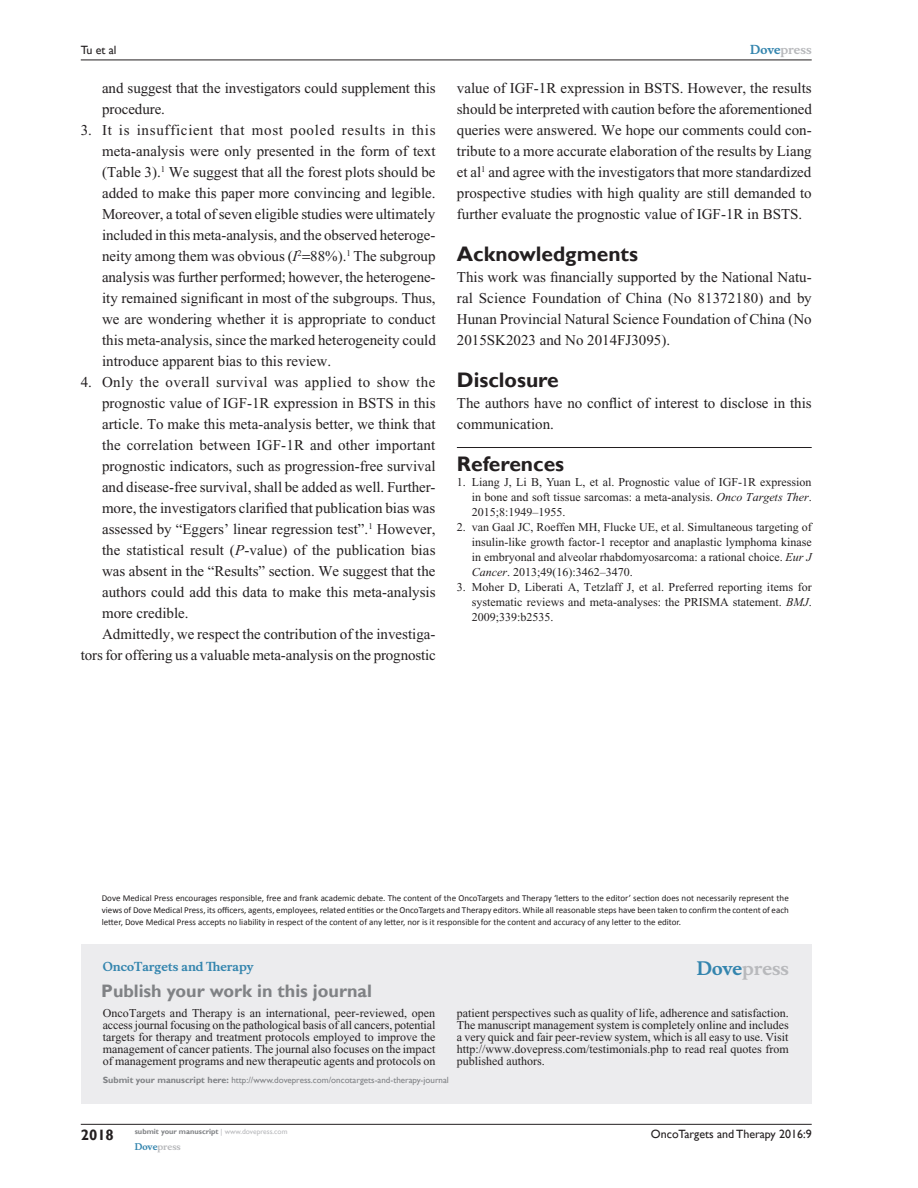
<style>
.page{position:relative;width:918px;height:1188px;background:#fff}
.page>*{position:absolute;margin:0;border:0;box-sizing:border-box;transform-origin:0 0}
.RefH{font:700 21px "Gill Sans";color:#231f20}
.PromBx-H1{font:700 18px "Gill Sans";color:#808285}
.PromBx-Brand{font:700 18px "Musee";color:#b8b9bc}
.NL1-m{font:15px/21px "Times New Roman";color:#231f20;text-align:justify}
.Tx{font:15px/21px "Times New Roman";color:#231f20;text-align:right}
.TxF{font:15px/21px "Times New Roman";color:#231f20;text-align:justify}
.RunFolio-V{font:700 15px "Gill Sans";color:#231f20}
.PromBx-Tx{font:12px/12px "Times New Roman";color:#231f20;text-align:justify}
.RefNL1{font:12px/15px "Times New Roman";color:#231f20;text-align:justify}
.RunF-V{font:12px "Gill Sans";color:#231f20}
.PromBx-JrnlName{font:700 12px "Musee";color:#3485ae}
.RunH-Brand-V{font:700 12px "Musee";color:#b8b9bc}
.RunH-V{font:12px "Gill Sans";color:#231f20}
.Disclaimer{font:9px/12px "Calibri";color:#231f20;text-align:justify}
.PromBx-SubmitMssWebA{font:9px "Gill Sans";color:#808285}
.RunF-Brand-V{font:700 9px "Musee";color:#b8b9bc}
.RunF-SubmityourMS-V{font:700 7.5px "Gill Sans";color:#808285}
.s1{font-style:italic}
.s2{color:#3485ae}
.s3{font-weight:700}
.s4{font-weight:400;color:#b8b9bc}
</style>
<div class="page">
<div style="left:81px;top:944px;width:731px;height:159px;background:#ececee"></div>
<hr style="left:81px;top:1124px;width:731px;height:1px;background:#231f20">
<hr style="left:81px;top:60px;width:731px;height:1px;background:#231f20">
<hr style="left:457px;top:447px;width:355px;height:1px;background:#231f20">
<p class="RunH-V" style="left:81px;top:43px;width:37px">Tu et al</p>
<p class="NL1-m" style="left:102px;top:77px;width:335px">and suggest that the investigators could supplement this procedure.</p>
<p class="NL1-m" style="left:102px;top:119px;width:335px;text-indent:-21px">3. It is insufficient that most pooled results in this meta-analysis were only presented in the form of text (Table 3).<sup>1</sup> We suggest that all the forest plots should be added to make this paper more convincing and legible.<br>Moreover, a total of seven eligible studies were ultimately included in this meta-analysis, and the observed heteroge&shy;neity among them was obvious (<span class="s1">I</span><sup>2</sup> 88%).<sup>1</sup> The subgroup analysis was further performed; however, the heterogene&shy;ity remained significant in most of the subgroups. Thus, we are wondering whether it is appropriate to conduct this meta-analysis, since the marked heterogeneity could introduce apparent bias to this review.</p>
<p class="NL1-m" style="left:102px;top:371px;width:335px;text-indent:-21px">4. Only the overall survival was applied to show the prognostic value of IGF-1R expression in BSTS in this article. To make this meta-analysis better, we think that the correlation between IGF-1R and other important prognostic indicators, such as progression-free survival and disease-free survival, shall be added as well. Further&shy;more, the investigators clarified that publication bias was assessed by “Eggers’ linear regression test”.<sup>1</sup> However, the statistical result (<span class="s1">P</span>-value) of the publication bias was absent in the “Results” section. We suggest that the authors could add this data to make this meta-analysis more credible.</p>
<p class="Tx" style="left:81px;top:623px;width:357px">Admittedly, we respect the contribution of the investiga&shy;tors for offering us a valuable meta-analysis on the prognostic</p>
<p class="RunH-Brand-V" style="left:750px;top:43px;width:63px"><span class="s2">Dove</span>press</p>
<p class="Tx" style="left:457px;top:77px;width:357px;text-align:justify">value of IGF-1R expression in BSTS. However, the results should be interpreted with caution before the aforementioned queries were answered. We hope our comments could con&shy;tribute to a more accurate elaboration of the results by Liang et al<sup>1</sup> and agree with the investigators that more standardized prospective studies with high quality are still demanded to further evaluate the prognostic value of IGF-1R in BSTS.</p>
<h1 class="RefH" style="left:457px;top:241px;width:183px">Acknowledgments</h1>
<p class="TxF" style="left:457px;top:266px;width:356px">This work was financially supported by the National Natu&shy;ral Science Foundation of China (No 81372180) and by Hunan Provincial Natural Science Foundation of China (No 2015SK2023 and No 2014FJ3095).</p>
<h1 class="RefH" style="left:457px;top:367px;width:103px">Disclosure</h1>
<p class="TxF" style="left:457px;top:392px;width:356px">The authors have no conflict of interest to disclose in this communication.</p>
<p class="RefH" style="left:457px;top:451px;width:109px">References</p>
<p class="RefNL1" style="left:472px;top:474px;width:341px;text-indent:-15px">1. Liang J, Li B, Yuan L, et al. Prognostic value of IGF-1R expression in bone and soft tissue sarcomas: a meta-analysis. <span class="s1">Onco Targets Ther</span>.<br>2015;8:1949–1955.</p>
<p class="RefNL1" style="left:472px;top:519px;width:341px;text-indent:-15px">2. van Gaal JC, Roeffen MH, Flucke UE, et al. Simultaneous targeting of insulin-like growth factor-1 receptor and anaplastic lymphoma kinase in embryonal and alveolar rhabdomyosarcoma: a rational choice. <span class="s1">Eur J Cancer</span>. 2013;49(16):3462–3470.</p>
<p class="RefNL1" style="left:472px;top:579px;width:341px;text-indent:-15px">3. Moher D, Liberati A, Tetzlaff J, et al. Preferred reporting items for systematic reviews and meta-analyses: the PRISMA statement. <span class="s1">BMJ</span>.<br>2009;339:b2535.</p>
<p class="Disclaimer" style="left:102px;top:892px;width:689px">Dove Medical Press encourages responsible, free and frank academic debate. The content of the OncoTargets and Therapy ‘letters to the editor’ section does not necessarily represent the views of Dove Medical Press, its officers, agents, employees, related entities or the OncoTargets and Therapy editors. While all reasonable steps have been taken to confirm the content of each letter, Dove Medical Press accepts no liability in respect of the content of any letter, nor is it responsible for the content and accuracy of any letter to the editor.</p>
<p class="PromBx-JrnlName" style="left:103px;top:959px;width:152px">OncoTargets and Therapy</p>
<p class="PromBx-H1" style="left:101px;top:980px;width:272px">Publish your work in this journal</p>
<p class="PromBx-Brand" style="left:697px;top:958px;width:94px"><span class="s2">Dove</span>press</p>
<p class="PromBx-Tx" style="left:103px;top:1007px;width:334px">OncoTargets and Therapy is an international, peer-reviewed, open access journal focusing on the pathological basis of all cancers, potential targets for therapy and treatment protocols employed to improve the management of cancer patients. The journal also focuses on the impact of management programs and new therapeutic agents and protocols on</p>
<p class="PromBx-Tx" style="left:457px;top:1007px;width:333px">patient perspectives such as quality of life, adherence and satisfaction.<br>The manuscript management system is completely online and includes a very quick and fair peer-review system, which is all easy to use. Visit http://www.dovepress.com/testimonials.php to read real quotes from published authors.</p>
<p class="PromBx-SubmitMssWebA" style="left:103px;top:1075px;width:348px"><span class="s3">Submit your manuscript here:</span> http://www.dovepress.com/oncotargets-and-therapy-journal</p>
<p class="RunFolio-V" style="left:81px;top:1126px;width:35px">2018</p>
<p class="RunF-SubmityourMS-V" style="left:135px;top:1127px;width:154px">submit your manuscript <span class="s4">| www.dovepress.com</span></p>
<p class="RunF-Brand-V" style="left:135px;top:1141px;width:48px"><span class="s2">Dove</span>press</p>
<p class="RunF-V" style="left:651px;top:1127px;width:162px">OncoTargets and Therapy 2016:9</p>
</div>
